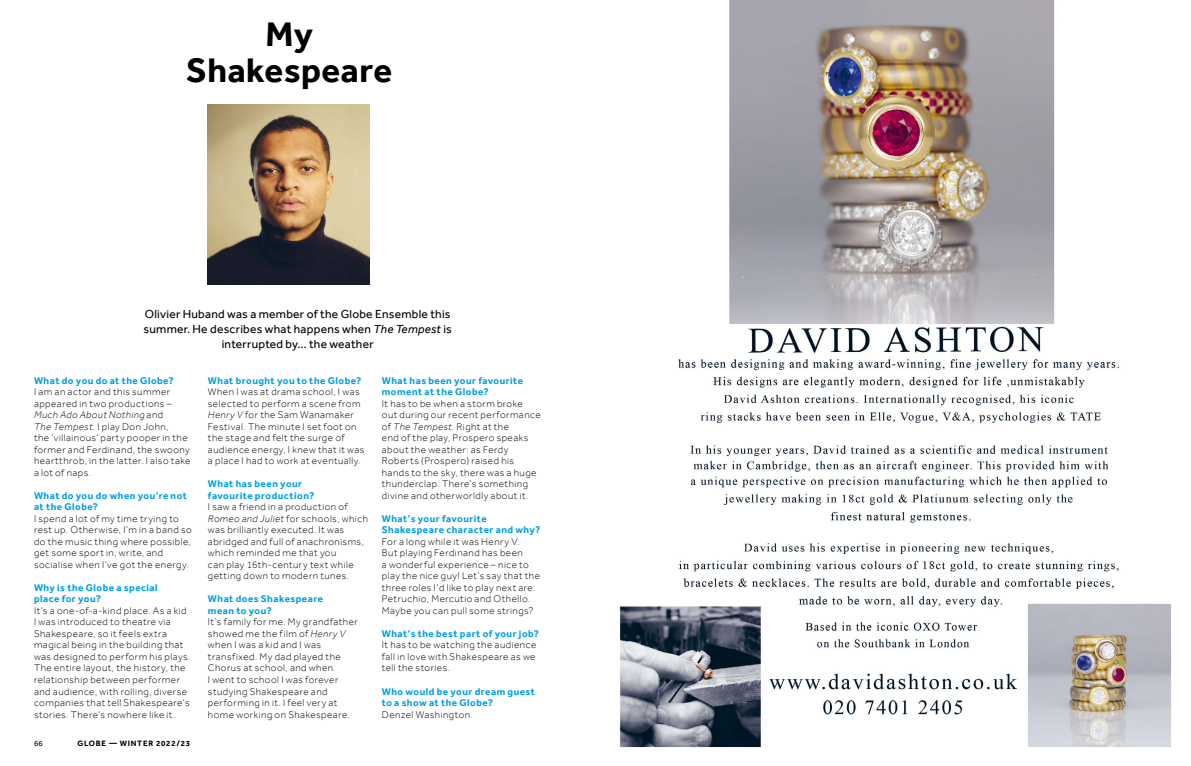
<style>
.page{position:relative;width:1191px;height:766px;background:#fff}
.page>*{position:absolute;margin:0;border:0;box-sizing:border-box;transform-origin:0 0}
.t1{font:700 35px/36px "Effra";letter-spacing:.015em;color:#000;text-align:center}
.t2{font:12px/15px "Effra";letter-spacing:.02em;color:#000;text-align:center}
.t3{font:300 10px/11.5px "Effra";letter-spacing:.05em;color:#000}
.t4{font:700 10px/11.5px "Effra";letter-spacing:.05em;color:#009fe3}
.t5{font:700 8px "Effra";letter-spacing:.09em;color:#000}
.t6{font:8px "Effra";color:#000}
.s1{font-style:italic}
</style>
<div class="page">
<img style="left:619px;top:0;width:552px;height:748px">
<img style="left:208px;top:105px;width:162px;height:179px">
<h1 class="t1" style="left:186px;top:16px;width:207px">My<br>Shakespeare</h1>
<p class="t2" style="left:144px;top:306px;width:310px">Olivier Huband was a member of the Globe Ensemble this summer. He describes what happens when <span class="s1">The Tempest</span> is interrupted by… the weather</p>
<p class="t4" style="left:34px;top:374px;width:141px">What do you do at the Globe?</p>
<p class="t3" style="left:34px;top:386px;width:158px">I am an actor and this summer appeared in two productions –<br><span class="s1">Much Ado About Nothing</span> and<br><span class="s1">The Tempest</span>. I play Don John,<br>the ‘villainous’ party pooper in the former and Ferdinand, the swoony heartthrob, in the latter. I also take a lot of naps.</p>
<p class="t4" style="left:34px;top:489px;width:154px">What do you do when you’re not at the Globe?</p>
<p class="t3" style="left:34px;top:512px;width:159px">I spend a lot of my time trying to rest up. Otherwise, I’m in a band so do the music thing where possible, get some sport in, write, and socialise when I’ve got the energy.</p>
<p class="t4" style="left:34px;top:581px;width:125px">Why is the Globe a special place for you?</p>
<p class="t3" style="left:34px;top:604px;width:158px">It’s a one-of-a-kind place. As a kid I was introduced to theatre via Shakespeare, so it feels extra magical being in the building that was designed to perform his plays.<br>The entire layout, the history, the relationship between performer and audience, with rolling, diverse companies that tell Shakespeare’s stories. There’s nowhere like it.</p>
<p class="t6" style="left:34px;top:738px;width:10px">66</p>
<p class="t5" style="left:77px;top:738px;width:114px">GLOBE — WINTER 2022/23</p>
<p class="t4" style="left:208px;top:374px;width:155px">What brought you to the Globe?</p>
<p class="t3" style="left:208px;top:386px;width:158px">When I was at drama school, I was selected to perform a scene from<br><span class="s1">Henry V</span> for the Sam Wanamaker<br>Festival. The minute I set foot on the stage and felt the surge of audience energy, I knew that it was a place I had to work at eventually.</p>
<p class="t4" style="left:208px;top:478px;width:108px">What has been your favourite production?</p>
<p class="t3" style="left:208px;top:501px;width:162px">I saw a friend in a production of<br><span class="s1">Romeo and Juliet</span> for schools, which was brilliantly executed. It was abridged and full of anachronisms, which reminded me that you<br>can play 16th-century text while getting down to modern tunes.</p>
<p class="t4" style="left:208px;top:593px;width:117px">What does Shakespeare mean to you?</p>
<p class="t3" style="left:208px;top:616px;width:151px">It’s family for me. My grandfather showed me the film of <span class="s1">Henry V </span>when I was a kid and I was transfixed. My dad played the<br>Chorus at school, and when<br>I went to school I was forever studying Shakespeare and performing in it. I feel very at home working on Shakespeare.</p>
<p class="t4" style="left:382px;top:374px;width:143px">What has been your favourite moment at the Globe?</p>
<p class="t3" style="left:382px;top:397px;width:160px">It has to be when a storm broke<br>out during our recent performance of <span class="s1">The Tempest</span>. Right at the<br>end of the play, Prospero speaks about the weather: as Ferdy<br>Roberts (Prospero) raised his hands to the sky, there was a huge thunderclap. There’s something divine and otherworldly about it.</p>
<p class="t4" style="left:382px;top:512px;width:160px">What’s your favourite<br>Shakespeare character and why?</p>
<p class="t3" style="left:382px;top:535px;width:160px">For a long while it was Henry V.<br>But playing Ferdinand has been<br>a wonderful experience – nice to play the nice guy! Let’s say that the three roles I’d like to play next are:<br>Petruchio, Mercutio and Othello.<br>Maybe you can pull some strings?</p>
<p class="t4" style="left:382px;top:627px;width:159px">What’s the best part of your job?</p>
<p class="t3" style="left:382px;top:639px;width:156px;text-align:justify">It has to be watching the audience fall in love with Shakespeare as we tell the stories.</p>
<p class="t4" style="left:382px;top:685px;width:155px">Who would be your dream guest to a show at the Globe?</p>
<p class="t3" style="left:382px;top:708px;width:93px">Denzel Washington.</p>
</div>
